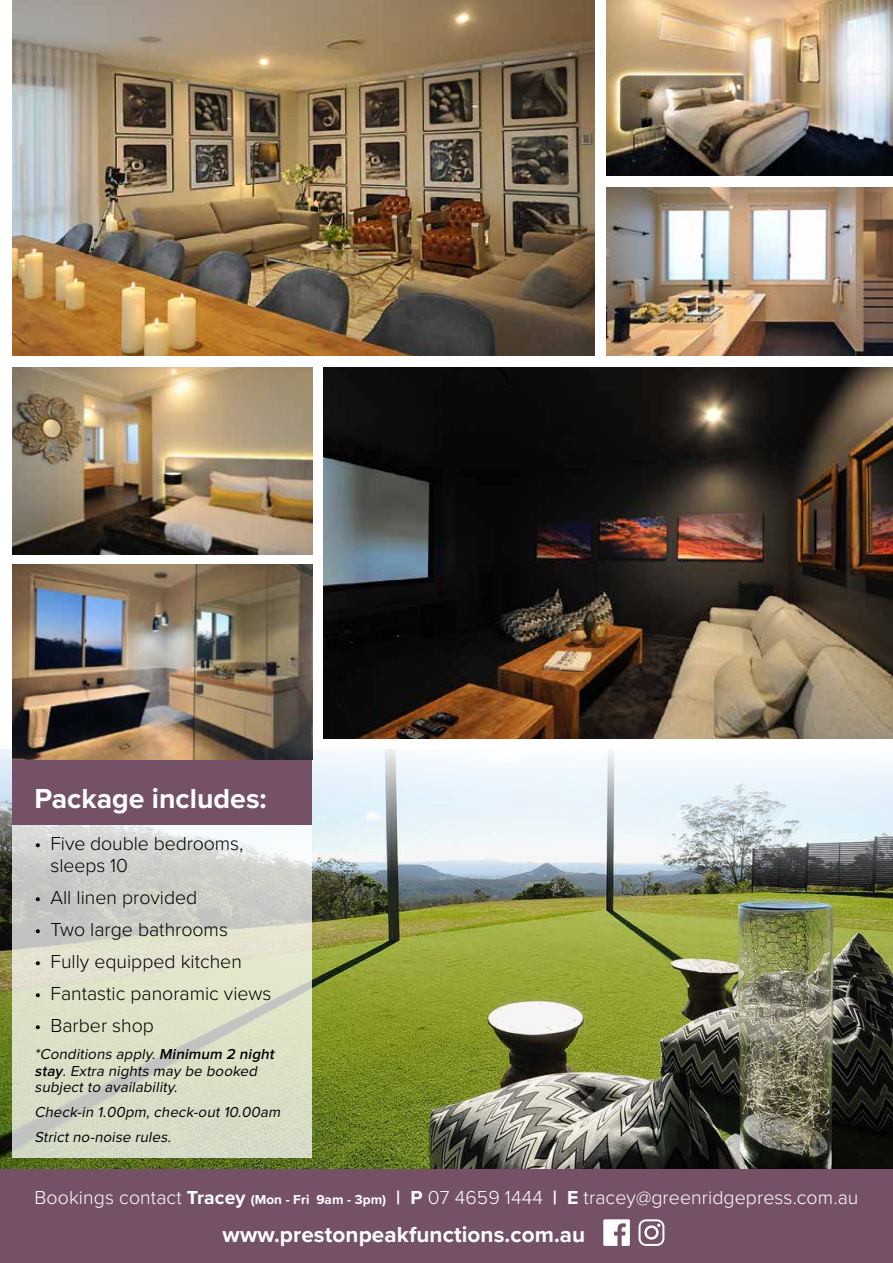
<style>
.page{position:relative;width:893px;height:1263px;background:#fff}
.page>*{position:absolute;margin:0;border:0;box-sizing:border-box;transform-origin:0 0}
.t1{font:700 28.5px "Proxima Nova";color:#fff}
.t2{font:700 22.5px "Proxima Nova";letter-spacing:.005em;color:#fff}
.t3{font:300 19.5px/21.5px "Proxima Nova";color:#000}
.t4{font:300 19.5px "Proxima Nova";letter-spacing:.005em;color:#fff}
.t5{font:italic 15px/16.5px "Proxima Nova";color:#000}
.s1{font-weight:600}
.s2{font-weight:700}
.s3{font-weight:700;font-size:13.5px}
</style>
<div class="page">
<img style="left:0;top:750px;width:893px;height:419px">
<div style="left:0;top:1169px;width:893px;height:94px;background:#755167"></div>
<svg style="left:639px;top:1219px;width:25px;height:27px"></svg>
<svg style="left:603px;top:1219px;width:27px;height:27px"></svg>
<img style="left:607px;top:0;width:286px;height:176px">
<img style="left:607px;top:187px;width:286px;height:168px">
<img style="left:323px;top:367px;width:570px;height:372px">
<img style="left:13px;top:0;width:582px;height:355px">
<img style="left:13px;top:367px;width:299px;height:187px">
<svg style="left:13px;top:825px;width:299px;height:333px;background:#d7dbca"></svg>
<div style="left:13px;top:738px;width:299px;height:87px;background:#755167"></div>
<img style="left:13px;top:564px;width:299px;height:195px">
<h1 class="t1" style="left:35px;top:777px;width:234px">Package includes:</h1>
<h3 class="t3" style="left:50px;top:832px;width:194px;text-indent:-16px">• Five double bedrooms, sleeps 10</h3>
<h3 class="t3" style="left:35px;top:886px;width:164px">• All linen provided</h3>
<h3 class="t3" style="left:35px;top:918px;width:195px">• Two large bathrooms</h3>
<h3 class="t3" style="left:35px;top:950px;width:209px">• Fully equipped kitchen</h3>
<h3 class="t3" style="left:35px;top:982px;width:239px">• Fantastic panoramic views</h3>
<h3 class="t3" style="left:35px;top:1014px;width:121px">• Barber shop</h3>
<p class="t5" style="left:35px;top:1045px;width:244px">*Conditions apply.<span class="s1">Minimum 2 night stay</span>.Extra nights may be booked subjectto availability.</p>
<p class="t5" style="left:35px;top:1099px;width:251px;line-height:25px">Check-in 1.00pm,check-out10.00am<br>Strictno-noise rules.</p>
<h3 class="t4" style="left:34px;top:1183px;width:825px">Bookings contact <span class="s2">Tracey</span> <span class="s3">(Mon - Fri 9am - 3pm)</span> <span class="s2">| P</span> 07 4659 1444 <span class="s2">| E</span> tracey@greenridgepress.com.au</h3>
<h2 class="t2" style="left:223px;top:1217px;width:364px">www.prestonpeakfunctions.com.au</h2>
</div>
